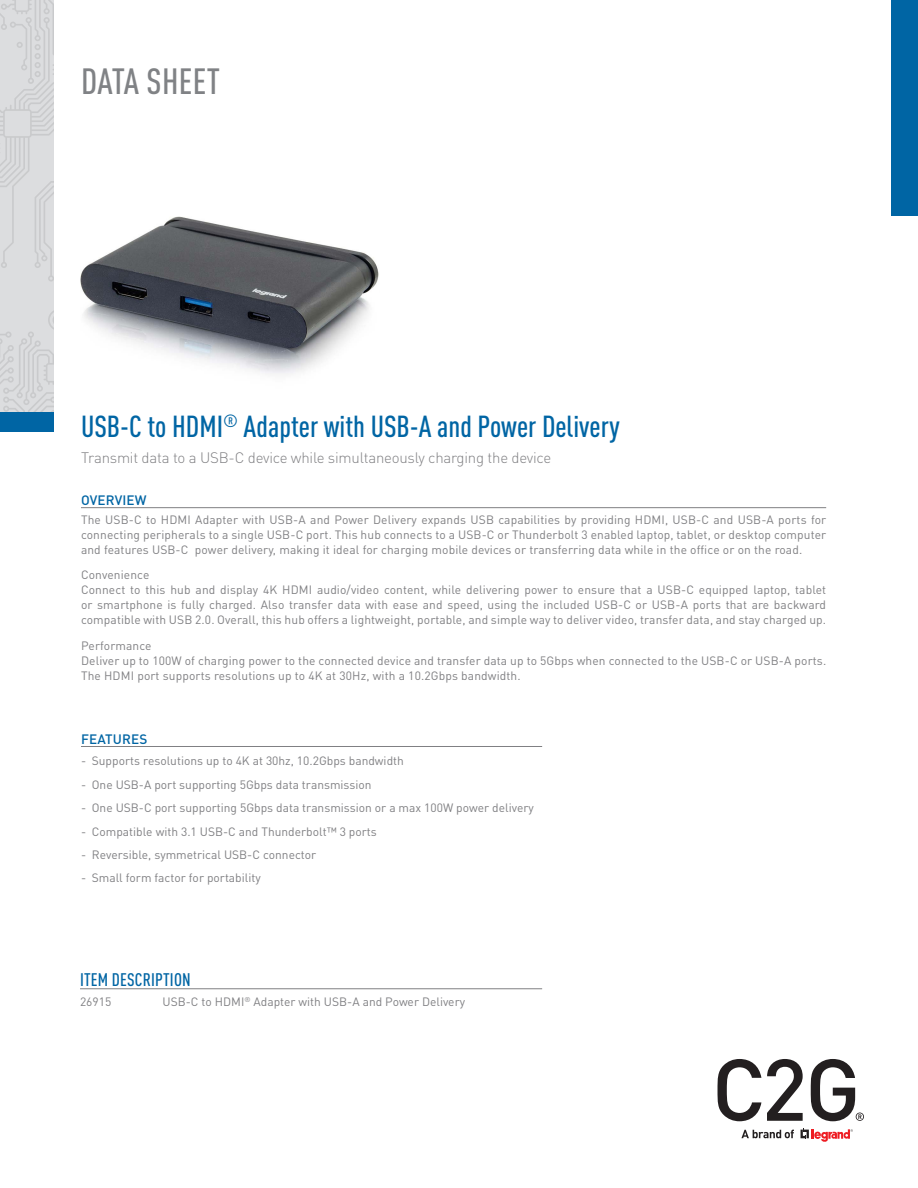
<style>
.page{position:relative;width:918px;height:1188px;background:#fff}
.page>*{position:absolute;margin:0;border:0;box-sizing:border-box;transform-origin:0 0}
.Main_Header_Document{font:500 condensed 36px "DIN Pro";letter-spacing:.01em;color:#808285}
.Product_Header{font:500 condensed 30px "DIN Pro";color:#0065a4}
.Characteristics_Sect{font:500 condensed 18px "DIN Pro";letter-spacing:.01em;color:#0065a4}
.Product_Header-2{font:300 15px "DIN Pro";letter-spacing:-.015em;color:#808083}
.Characteristics_Sect-2{font:500 13.5px "DIN Pro";letter-spacing:.01em;color:#0065a4}
.Main_Body_Copy{font:12px/15px "DIN Pro";letter-spacing:.01em;color:#808083;text-align:justify}
.Header_Bullets{font:12px "DIN Pro";color:#808083}
.Item_Description_MSR{font:12px "DIN Pro";color:#808083}
</style>
<div class="page">
<div style="left:0;top:0;width:54px;height:432px;background:#dcdddf"></div>
<svg style="left:0;top:311px;width:54px;height:102px"></svg>
<svg style="left:0;top:0;width:54px;height:281px"></svg>
<div style="left:0;top:413px;width:54px;height:19px;background:#0065a4"></div>
<div style="left:891px;top:0;width:27px;height:216px;background:#0065a4"></div>
<svg style="left:801px;top:1129px;width:52px;height:13px"></svg>
<svg style="left:741px;top:1130px;width:53px;height:8px"></svg>
<svg style="left:717px;top:1059px;width:44px;height:62px"></svg>
<svg style="left:767px;top:1059px;width:36px;height:62px"></svg>
<svg style="left:811px;top:1059px;width:53px;height:62px"></svg>
<img style="left:80px;top:216px;width:299px;height:158px">
<hr style="left:81px;top:746px;width:461px;height:1px;background:#808083">
<hr style="left:80px;top:988px;width:462px;height:1px;background:#808083">
<hr style="left:81px;top:507px;width:745px;height:1px;background:#808083">
<p class="Main_Header_Document" style="left:81px;top:60px;width:141px">DATA SHEET</p>
<p class="Product_Header" style="left:81px;top:409px;width:540px">USB-C to HDMI<sup>®</sup> Adapter with USB-A and Power Delivery</p>
<p class="Product_Header-2" style="left:81px;top:448px;width:472px">Transmit data to a USB-C device while simultaneously charging the device</p>
<p class="Characteristics_Sect-2" style="left:81px;top:491px;width:67px">OVERVIEW</p>
<p class="Main_Body_Copy" style="left:81px;top:511px;width:747px">The USB-C to HDMI Adapter with USB-A and Power Delivery expands USB capabilities by providing HDMI, USB-C and USB-A ports for connecting peripherals to a single USB-C port. This hub connects to a USB-C or Thunderbolt 3 enabled laptop, tablet, or desktop computer and features USB-C power delivery, making it ideal for charging mobile devices or transferring data while in the office or on the road.</p>
<p class="Main_Body_Copy" style="left:81px;top:567px;width:70px">Convenience</p>
<p class="Main_Body_Copy" style="left:81px;top:582px;width:747px">Connect to this hub and display 4K HDMI audio/video content, while delivering power to ensure that a USB-C equipped laptop, tablet or smartphone is fully charged. Also transfer data with ease and speed, using the included USB-C or USB-A ports that are backward compatible with USB 2.0. Overall, this hub offers a lightweight, portable, and simple way to deliver video, transfer data, and stay charged up.</p>
<p class="Main_Body_Copy" style="left:81px;top:638px;width:72px">Performance</p>
<p class="Main_Body_Copy" style="left:81px;top:653px;width:747px">Deliver up to 100W of charging power to the connected device and transfer data up to 5Gbps when connected to the USB-C or USB-A ports.<br>The HDMI port supports resolutions up to 4K at 30Hz, with a 10.2Gbps bandwidth.</p>
<p class="Characteristics_Sect-2" style="left:81px;top:730px;width:68px">FEATURES</p>
<p class="Header_Bullets" style="left:81px;top:753px;width:324px">- Supports resolutions up to 4K at 30hz, 10.2Gbps bandwidth</p>
<p class="Header_Bullets" style="left:81px;top:776px;width:292px">- One USB-A port supporting 5Gbps data transmission</p>
<p class="Header_Bullets" style="left:81px;top:800px;width:454px">- One USB-C port supporting 5Gbps data transmission or a max 100W power delivery</p>
<p class="Header_Bullets" style="left:81px;top:823px;width:297px">- Compatible with 3.1 USB-C and Thunderbolt™ 3 ports</p>
<p class="Header_Bullets" style="left:81px;top:847px;width:237px">- Reversible, symmetrical USB-C connector</p>
<p class="Header_Bullets" style="left:81px;top:870px;width:181px">- Small form factor for portability</p>
<p class="Characteristics_Sect" style="left:80px;top:969px;width:112px">ITEM DESCRIPTION</p>
<p class="Item_Description_MSR" style="left:80px;top:994px;width:33px">26915</p>
<p class="Item_Description_MSR" style="left:163px;top:994px;width:304px">USB-C to HDMI<sup>®</sup> Adapter with USB-A and Power Delivery</p>
</div>
